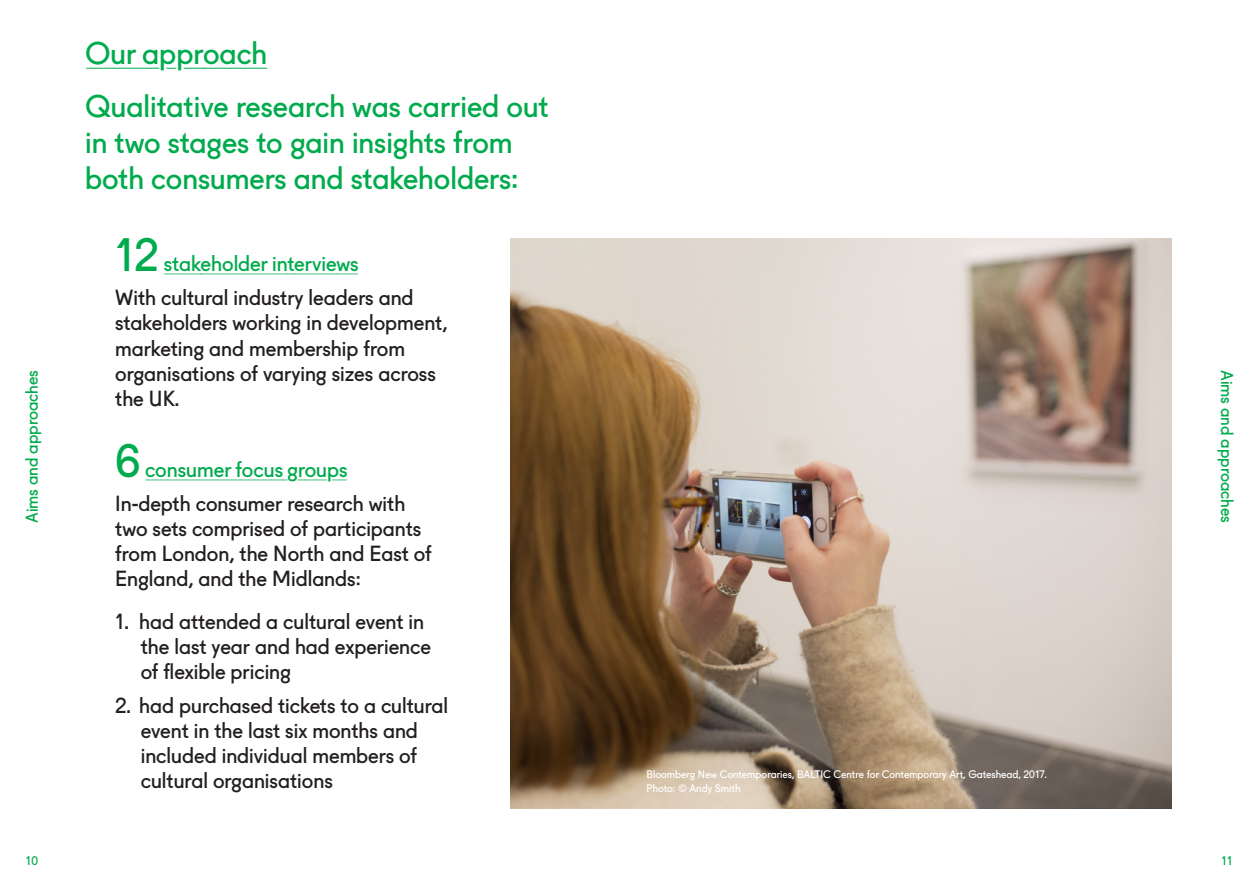
<style>
.page{position:relative;width:1259px;height:893px;background:#fff}
.page>*{position:absolute;margin:0;border:0;box-sizing:border-box;transform-origin:0 0}
.Body_Copy_Large_Red{font:30px/36px "Fugue Art Fund";color:#00ab4d}
.Sub_Header_Red{font:30px "Fugue Art Fund Underscore";color:#00ab4d}
.Body_Copy_Regular{font:21px/25.2px "Fugue Art Fund";color:#231f20}
.Body_Copy_Regular-2{font:21px "Fugue Art Fund Underscore";color:#00ab4d}
.t1{font:16.5px "Fugue Art Fund";color:#00ab4d}
.t2{font:12px "Fugue Art Fund";color:#00ab4d}
.t3{font:10.5px/13.5px "Fugue Art Fund";color:#fff}
.s1{font-family:"Fugue Art Fund";font-size:45px}
</style>
<div class="page">
<img style="left:510px;top:239px;width:661px;height:570px">
<p class="t1" style="left:19px;top:523px;width:155px;rotate:-90deg">Aims and approaches</p>
<p class="Sub_Header_Red" style="left:85px;top:30px;width:183px">Our approach</p>
<p class="Body_Copy_Large_Red" style="left:85px;top:86px;width:465px">Qualitative research was carried out in two stages to gain insights from both consumers and stakeholders:</p>
<p class="Body_Copy_Regular-2" style="left:115px;top:247px;width:245px"><span class="s1">12</span> stakeholder interviews</p>
<p class="Body_Copy_Regular" style="left:115px;top:283px;width:334px">With cultural industry leaders and stakeholders working in development, marketing and membership from organisations of varying sizes across the UK.</p>
<p class="Body_Copy_Regular-2" style="left:115px;top:453px;width:234px"><span class="s1">6</span> consumer focus groups</p>
<p class="Body_Copy_Regular" style="left:115px;top:488px;width:318px">In-depth consumer research with two sets comprised of participants from London, the North and East of<br>England, and the Midlands:</p>
<p class="Body_Copy_Regular" style="left:141px;top:606px;width:292px;text-indent:-26px">1. had attended a cultural event in the last year and had experience of flexible pricing</p>
<p class="Body_Copy_Regular" style="left:141px;top:690px;width:309px;text-indent:-26px">2. had purchased tickets to a cultural event in the last six months and included individual members of cultural organisations</p>
<p class="t3" style="left:646px;top:767px;width:402px">Bloomberg New Contemporaries, BALTIC Centre for Contemporary Art, Gateshead, 2017.<br>Photo: © Andy Smith</p>
<p class="t1" style="left:1240px;top:370px;width:155px;rotate:90deg">Aims and approaches</p>
<p class="t2" style="left:26px;top:852px;width:14px">10</p>
<p class="t2" style="left:1221px;top:852px;width:13px">11</p>
</div>
